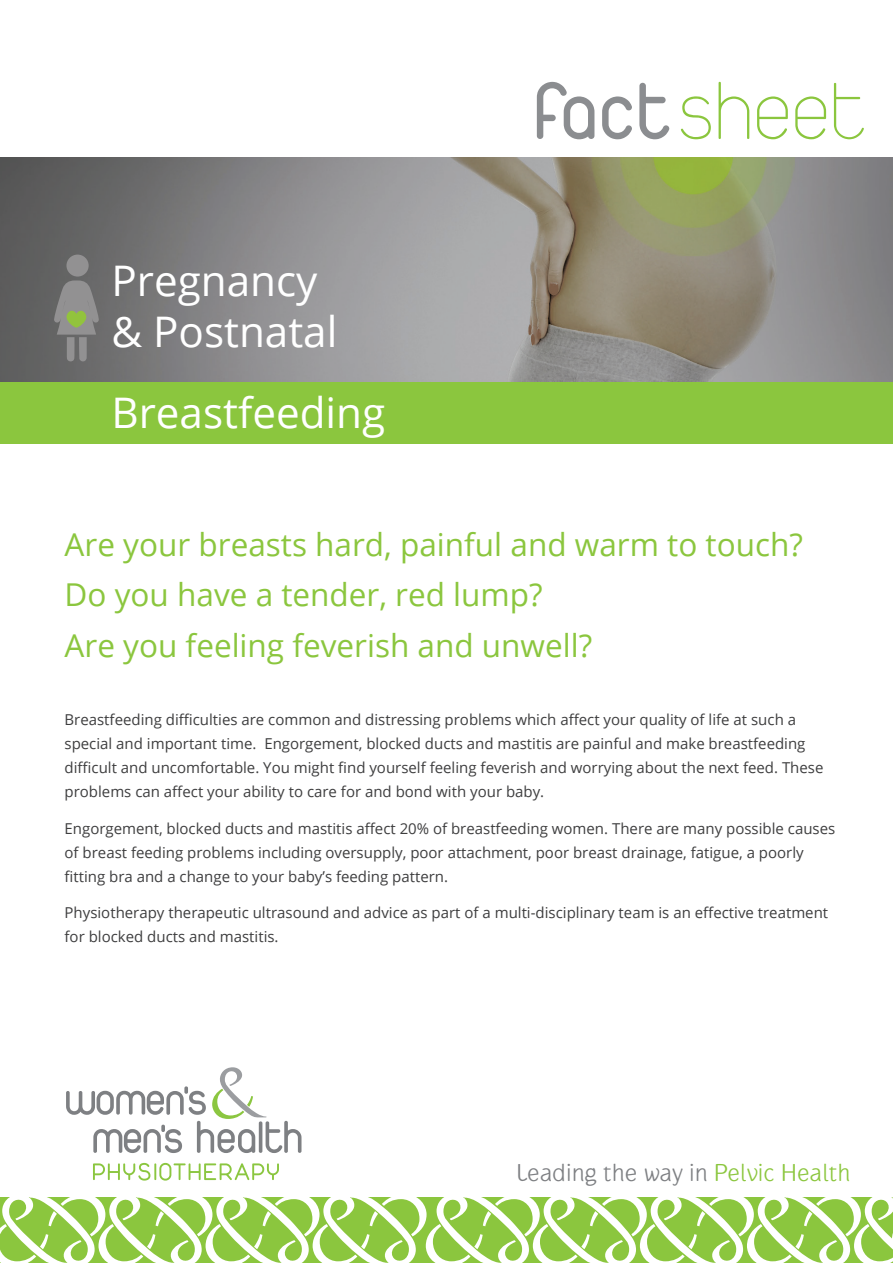
<style>
.page{position:relative;width:893px;height:1263px;background:#fff}
.page>*{position:absolute;margin:0;border:0;box-sizing:border-box;transform-origin:0 0}
.t1{font:42.15px/50.6px "Open Sans";color:#fff}
.t2{font:31.5px/50.7px "Open Sans";color:#8bc63e}
.t3{font:25.5px "Gauntlet Classic";color:#7e8083}
.t4{font:15px/24px "Open Sans";color:#3e3e3f}
.s1{color:#8bc63e}
</style>
<div class="page">
<div style="left:0;top:376px;width:893px;height:68px;background:#8bc63e"></div>
<svg style="left:93px;top:1163px;width:186px;height:17px"></svg>
<svg style="left:66px;top:1067px;width:235px;height:86px"></svg>
<svg style="left:0;top:1197px;width:893px;height:66px"></svg>
<svg style="left:537px;top:82px;width:57px;height:57px"></svg>
<svg style="left:602px;top:96px;width:30px;height:43px"></svg>
<svg style="left:639px;top:83px;width:30px;height:56px"></svg>
<svg style="left:681px;top:96px;width:30px;height:43px"></svg>
<svg style="left:719px;top:82px;width:30px;height:57px"></svg>
<svg style="left:757px;top:96px;width:31px;height:43px"></svg>
<svg style="left:795px;top:96px;width:31px;height:43px"></svg>
<svg style="left:834px;top:83px;width:30px;height:56px"></svg>
<img style="left:0;top:157px;width:893px;height:224px">
<div style="left:66px;top:255px;width:23px;height:22px;background:#929192;border-radius:50%"></div>
<svg style="left:54px;top:280px;width:45px;height:82px;background:#81837b"></svg>
<h1 class="t1" style="left:111px;top:254px;width:228px">Pregnancy &amp; Postnatal</h1>
<h1 class="t1" style="left:111px;top:386px;width:275px">Breastfeeding</h1>
<h2 class="t2" style="left:65px;top:518px;width:740px">Are your breasts hard, painful and warm to touch?<br>Do you have a tender, red lump?<br>Are you feeling feverish and unwell?</h2>
<p class="t4" style="left:65px;top:707px;width:760px">Breastfeeding difficulties are common and distressing problems which affect your quality of life at such a special and important time. Engorgement, blocked ducts and mastitis are painful and make breastfeeding difficult and uncomfortable. You might find yourself feeling feverish and worrying about the next feed. These problems can affect your ability to care for and bond with your baby.</p>
<p class="t4" style="left:65px;top:816px;width:772px">Engorgement, blocked ducts and mastitis affect 20% of breastfeeding women. There are many possible causes of breast feeding problems including oversupply, poor attachment, poor breast drainage, fatigue, a poorly fitting bra and a change to your baby’s feeding pattern.</p>
<p class="t4" style="left:65px;top:900px;width:765px">Physiotherapy therapeutic ultrasound and advice as part of a multi-disciplinary team is an effective treatment for blocked ducts and mastitis.</p>
<h3 class="t3" style="left:516px;top:1158px;width:336px">Leading the way in <span class="s1">Pelvic Health</span></h3>
</div>
